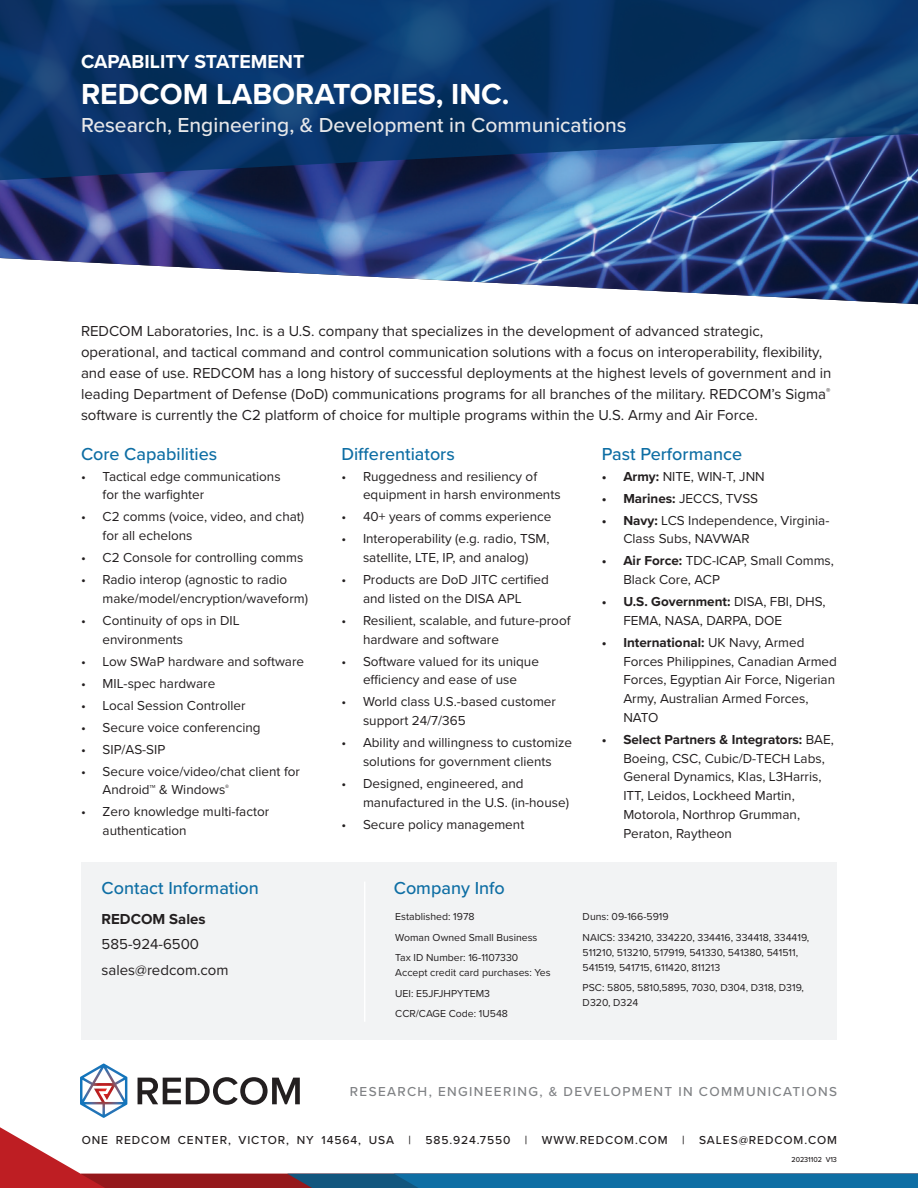
<style>
.page{position:relative;width:918px;height:1188px;background:#fff}
.page>*{position:absolute;margin:0;border:0;box-sizing:border-box;transform-origin:0 0}
.t1{font:700 30px "Proxima Nova";color:#fff}
.t2{font:500 21px "Proxima Nova";color:#e6e7e9}
.t3{font:700 19.5px "Proxima Nova";color:#fff}
.t4{font:500 18px "Proxima Nova";color:#0e6ea4}
.t5{font:15px/21px "Proxima Nova";color:#231f20}
.t6{font:700 15px "Proxima Nova";color:#231f20}
.t7{font:13.5px/18.8px "Proxima Nova";color:#231f20}
.t8{font:500 13.5px "Proxima Nova";letter-spacing:.1em;color:#808285}
.t9{font:500 12px "Proxima Nova";letter-spacing:.075em;color:#231f20}
.t10{font:10.5px/20.4px "Proxima Nova";color:#231f20}
.t11{font:500 7.5px "Proxima Nova";color:#231f20;scale:.95 1}
.s1{font-weight:700}
</style>
<div class="page">
<div style="left:81px;top:862px;width:756px;height:178px;background:#f2f3f4"></div>
<hr style="left:364px;top:882px;width:1px;height:140px;background:#fff">
<img style="left:0;top:181px;width:918px;height:124px">
<svg style="left:0;top:0;width:918px;height:181px;background:#103b6f"></svg>
<svg style="left:80px;top:1064px;width:47px;height:54px"></svg>
<svg style="left:138px;top:1077px;width:162px;height:28px"></svg>
<svg style="left:0;top:1127px;width:918px;height:61px"></svg>
<svg style="left:80px;top:1174px;width:838px;height:14px;background:#32547b"></svg>
<h3 class="t3" style="left:81px;top:47px;width:225px">CAPABILITY STATEMENT</h3>
<h1 class="t1" style="left:81px;top:71px;width:430px">REDCOM LABORATORIES, INC.</h1>
<h2 class="t2" style="left:81px;top:109px;width:547px">Research, Engineering, &amp; Development in Communications</h2>
<p class="t5" style="left:81px;top:320px;width:752px">REDCOM Laboratories, Inc. is a U.S. company that specializes in the development of advanced strategic, operational, and tactical command and control communication solutions with a focus on interoperability, flexibility, and ease of use. REDCOM has a long history of successful deployments at the highest levels of government and in leading Department of Defense (DoD) communications programs for all branches of the military. REDCOM’s Sigma<sup>® </sup>software is currently the C2 platform of choice for multiple programs within the U.S. Army and Air Force.</p>
<h3 class="t4" style="left:81px;top:441px;width:138px">Core Capabilities</h3>
<p class="t7" style="left:103px;top:466px;width:180px;text-indent:-22px">• Tactical edge communications for the warfighter</p>
<p class="t7" style="left:103px;top:507px;width:203px;text-indent:-22px">• C2 comms (voice, video, and chat) for all echelons</p>
<p class="t7" style="left:81px;top:548px;width:224px">• C2 Console for controlling comms</p>
<p class="t7" style="left:103px;top:570px;width:207px;text-indent:-22px">• Radio interop (agnostic to radio make/model/encryption/waveform)</p>
<p class="t7" style="left:103px;top:610px;width:139px;text-indent:-22px">• Continuity of ops in DIL environments</p>
<p class="t7" style="left:81px;top:651px;width:225px">• Low SWaP hardware and software</p>
<p class="t7" style="left:81px;top:673px;width:136px">• MIL-spec hardware</p>
<p class="t7" style="left:81px;top:695px;width:166px">• Local Session Controller</p>
<p class="t7" style="left:81px;top:717px;width:181px">• Secure voice conferencing</p>
<p class="t7" style="left:81px;top:739px;width:86px">• SIP/AS-SIP</p>
<p class="t7" style="left:103px;top:761px;width:199px;text-indent:-22px">• Secure voice/video/chat client for<br>Android™ &amp; Windows<sup>®</sup></p>
<p class="t7" style="left:103px;top:802px;width:168px;text-indent:-22px">• Zero knowledge multi-factor authentication</p>
<h3 class="t4" style="left:341px;top:441px;width:115px">Differentiators</h3>
<p class="t7" style="left:363px;top:466px;width:199px;text-indent:-22px">• Ruggedness and resiliency of equipment in harsh environments</p>
<p class="t7" style="left:341px;top:507px;width:212px">• 40+ years of comms experience</p>
<p class="t7" style="left:341px;top:529px;width:210px;text-align:center">• Interoperability (e.g. radio, TSM, satellite, LTE, IP, and analog)</p>
<p class="t7" style="left:341px;top:570px;width:209px;text-align:center">• Products are DoD JITC certified and listed on the DISA APL</p>
<p class="t7" style="left:363px;top:610px;width:209px;text-indent:-22px">• Resilient, scalable, and future-proof hardware and software</p>
<p class="t7" style="left:341px;top:651px;width:199px;text-align:center">• Software valued for its unique efficiency and ease of use</p>
<p class="t7" style="left:363px;top:692px;width:194px;text-indent:-22px">• World class U.S.-based customer support 24/7/365</p>
<p class="t7" style="left:341px;top:733px;width:232px;text-align:center">• Ability and willingness to customize solutions for government clients</p>
<p class="t7" style="left:363px;top:773px;width:208px;text-indent:-22px">• Designed, engineered, and manufactured in the U.S. (in-house)</p>
<p class="t7" style="left:341px;top:814px;width:184px">• Secure policy management</p>
<h3 class="t4" style="left:602px;top:441px;width:142px">Past Performance</h3>
<p class="t7" style="left:602px;top:466px;width:165px"><span class="s1">• Army:</span> NITE, WIN-T, JNN</p>
<p class="t7" style="left:602px;top:488px;width:158px"><span class="s1">• Marines:</span> JECCS, TVSS</p>
<p class="t7" style="left:623px;top:510px;width:208px;text-indent:-22px"><span class="s1">• Navy:</span> LCS Independence, Virginia-<br>Class Subs, NAVWAR</p>
<p class="t7" style="left:623px;top:551px;width:212px;text-indent:-22px"><span class="s1">• Air Force:</span> TDC-ICAP, Small Comms,<br>Black Core, ACP</p>
<p class="t7" style="left:623px;top:592px;width:204px;text-indent:-22px"><span class="s1">• U.S. Government:</span> DISA, FBI, DHS,<br>FEMA, NASA, DARPA, DOE</p>
<p class="t7" style="left:623px;top:632px;width:215px;text-indent:-22px"><span class="s1">• International:</span> UK Navy, Armed<br>Forces Philippines, Canadian Armed<br>Forces, Egyptian Air Force, Nigerian<br>Army, Australian Armed Forces,<br>NATO</p>
<p class="t7" style="left:623px;top:729px;width:212px;text-indent:-22px"><span class="s1">• Select Partners &amp; Integrators:</span> BAE,<br>Boeing, CSC, Cubic/D-TECH Labs,<br>General Dynamics, Klas, L3Harris,<br>ITT, Leidos, Lockheed Martin,<br>Motorola, Northrop Grumman,<br>Peraton, Raytheon</p>
<h3 class="t4" style="left:102px;top:875px;width:159px">Contact Information</h3>
<p class="t6" style="left:102px;top:908px;width:105px">REDCOM Sales</p>
<p class="t5" style="left:102px;top:931px;width:129px;line-height:25.3px">585-924-6500 sales@redcom.com</p>
<h3 class="t4" style="left:394px;top:875px;width:113px">Company Info</h3>
<p class="t10" style="left:395px;top:906px;width:144px">Established: 1978<br>Woman Owned Small Business<br>Tax ID Number: 16-1107330</p>
<p class="t10" style="left:395px;top:962px;width:157px">Accept credit card purchases: Yes<br>UEI: E5JFJHPYTEM3<br>CCR/CAGE Code: 1U548</p>
<p class="t10" style="left:583px;top:906px;width:228px">Duns: 09-166-5919<br>NAICS: 334210, 334220, 334416, 334418, 334419,</p>
<p class="t10" style="left:583px;top:944px;width:217px;line-height:15px">511210, 513210, 517919, 541330, 541380, 541511,<br>541519, 541715, 611420, 811213</p>
<p class="t10" style="left:583px;top:980px;width:223px;line-height:15px">PSC: 5805, 5810,5895, 7030, D304, D318, D319,<br>D320, D324</p>
<p class="t8" style="left:350px;top:1082px;width:489px">RESEARCH, ENGINEERING, &amp; DEVELOPMENT IN COMMUNICATIONS</p>
<p class="t9" style="left:82px;top:1131px;width:757px">ONE REDCOM CENTER, VICTOR, NY 14564, USA | 585.924.7550 | WWW.REDCOM.COM | SALES@REDCOM.COM</p>
<p class="t11" style="left:791px;top:1154px;width:49px">20231102 V13</p>
</div>
